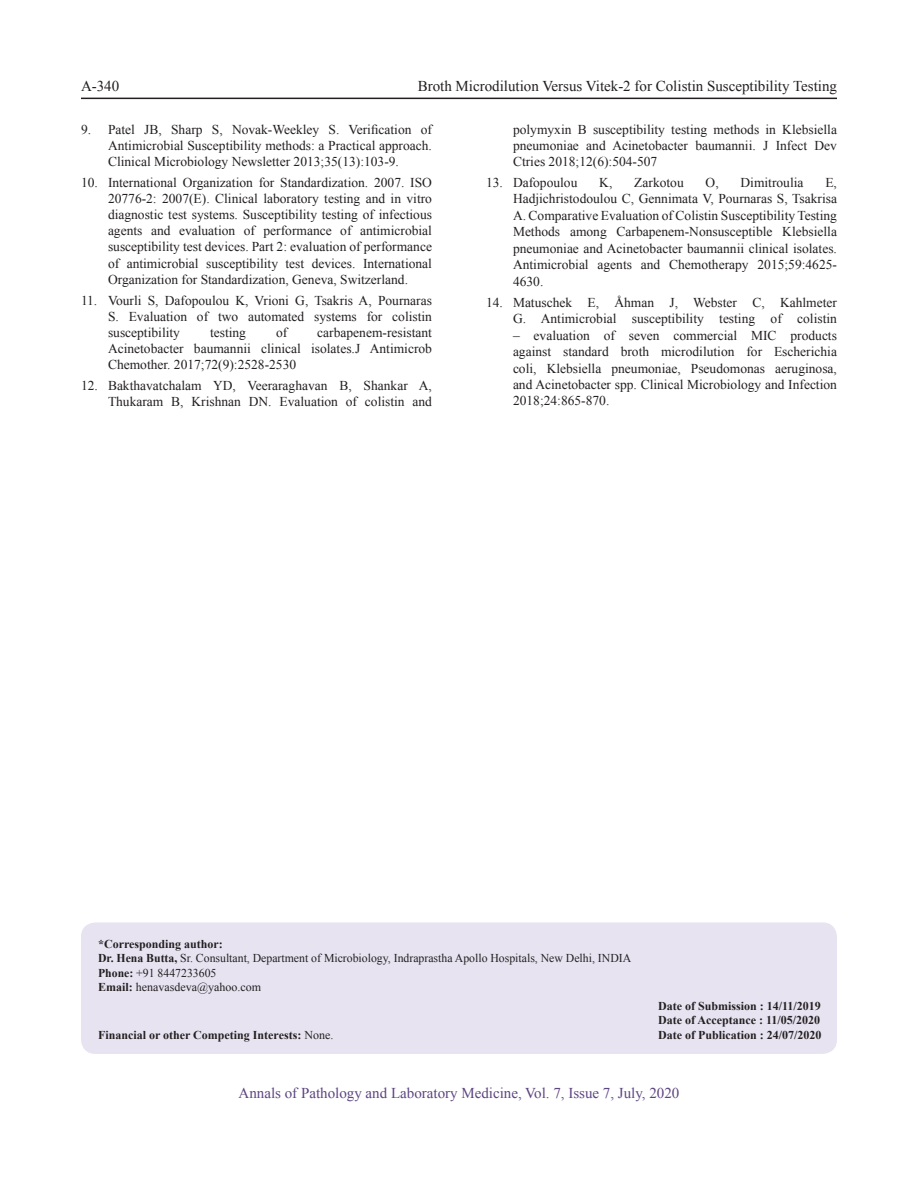
<style>
.page{position:relative;width:918px;height:1188px;background:#fff}
.page>*{position:absolute;margin:0;border:0;box-sizing:border-box;transform-origin:0 0}
.t1{font:15px "Times New Roman";color:#231f20}
.t2{font:15px "Times New Roman";color:#5d4481}
.t3{font:13.5px/16.2px "Times New Roman";color:#231f20;text-align:justify}
.t4{font:12px/14.4px "Times New Roman";color:#231f20}
.t5{font:700 12px/14.4px "Times New Roman";color:#231f20;text-align:justify}
.s1{font-weight:700}
.s2{font-weight:400}
</style>
<div class="page">
<hr style="left:81px;top:98px;width:756px;height:1px;background:#231f20">
<div style="left:82px;top:923px;width:754px;height:130px;background:#e7e3f1;border-radius:14px"></div>
<div style="left:81px;top:922px;width:756px;height:132px;border:2px solid #e7e3f1;border-radius:14px"></div>
<p class="t1" style="left:81px;top:76px;width:40px">A-340</p>
<p class="t1" style="left:418px;top:76px;width:421px">Broth Microdilution Versus Vitek-2 for Colistin Susceptibility Testing</p>
<p class="t3" style="left:108px;top:121px;width:326px;text-indent:-27px">9. Patel JB, Sharp S, Novak-Weekley S. Verification of Antimicrobial Susceptibility methods: a Practical approach.<br>Clinical Microbiology Newsletter 2013;35(13):103-9.</p>
<p class="t3" style="left:108px;top:174px;width:326px;text-indent:-27px">10. International Organization for Standardization. 2007. ISO 20776-2: 2007(E). Clinical laboratory testing and in vitro diagnostic test systems. Susceptibility testing of infectious agents and evaluation of performance of antimicrobial susceptibility test devices. Part 2: evaluation of performance of antimicrobial susceptibility test devices. International Organization for Standardization, Geneva, Switzerland.</p>
<p class="t3" style="left:108px;top:292px;width:326px;text-indent:-27px">11. Vourli S, Dafopoulou K, Vrioni G, Tsakris A, Pournaras S. Evaluation of two automated systems for colistin susceptibility</p>
<p class="t3" style="left:108px;top:324px;width:326px;text-indent:209px">carbapenem-resistant Acinetobacter baumannii clinical isolates.J Antimicrob Chemother. 2017;72(9):2528-2530</p>
<p class="t3" style="left:81px;top:377px;width:353px;text-align:right">12. Bakthavatchalam YD, Veeraraghavan B, Shankar A,<br>Thukaram B, Krishnan DN. Evaluation of colistin and</p>
<p class="t3" style="left:210px;top:324px;width:38px">testing</p>
<p class="t3" style="left:276px;top:324px;width:13px">of</p>
<p class="t3" style="left:513px;top:121px;width:326px">polymyxin B susceptibility testing methods in Klebsiella pneumoniae and Acinetobacter baumannii. J Infect Dev Ctries 2018;12(6):504-507</p>
<p class="t3" style="left:486px;top:174px;width:93px">13. Dafopoulou</p>
<p class="t3" style="left:599px;top:174px;width:15px">K,</p>
<p class="t3" style="left:634px;top:174px;width:51px">Zarkotou</p>
<p class="t3" style="left:706px;top:174px;width:15px">O,</p>
<p class="t3" style="left:741px;top:174px;width:65px">Dimitroulia</p>
<p class="t3" style="left:513px;top:174px;width:326px;text-indent:312px">E, Hadjichristodoulou C, Gennimata V, Pournaras S, Tsakrisa A. Comparative Evaluation of Colistin Susceptibility Testing Methods among Carbapenem-Nonsusceptible Klebsiella pneumoniae and Acinetobacter baumannii clinical isolates.<br>Antimicrobial agents and Chemotherapy 2015;59:4625- 4630.</p>
<p class="t3" style="left:486px;top:294px;width:353px;text-align:right">14. Matuschek E, Åhman J, Webster C, Kahlmeter<br>G. Antimicrobial susceptibility testing of colistin</p>
<p class="t3" style="left:513px;top:327px;width:326px">– evaluation of seven commercial MIC products against standard broth microdilution for Escherichia coli, Klebsiella pneumoniae, Pseudomonas aeruginosa, and Acinetobacter spp. Clinical Microbiology and Infection 2018;24:865-870.</p>
<p class="t4" style="left:98px;top:936px;width:535px"><span class="s1">*Corresponding author:<br>Dr. Hena Butta,</span> Sr. Consultant, Department of Microbiology, Indraprastha Apollo Hospitals, New Delhi, INDIA <span class="s1">Phone:</span> +91 8447233605<br><span class="s1">Email:</span> henavasdeva@yahoo.com</p>
<p class="t5" style="left:98px;top:1027px;width:237px">Financial or other Competing Interests: <span class="s2">None.</span></p>
<p class="t5" style="left:658px;top:998px;width:165px">Date of Submission : 14/11/2019<br>Date of Acceptance : 11/05/2020<br>Date of Publication : 24/07/2020</p>
<p class="t2" style="left:239px;top:1083px;width:442px">Annals of Pathology and Laboratory Medicine, Vol. 7, Issue 7, July, 2020</p>
</div>
